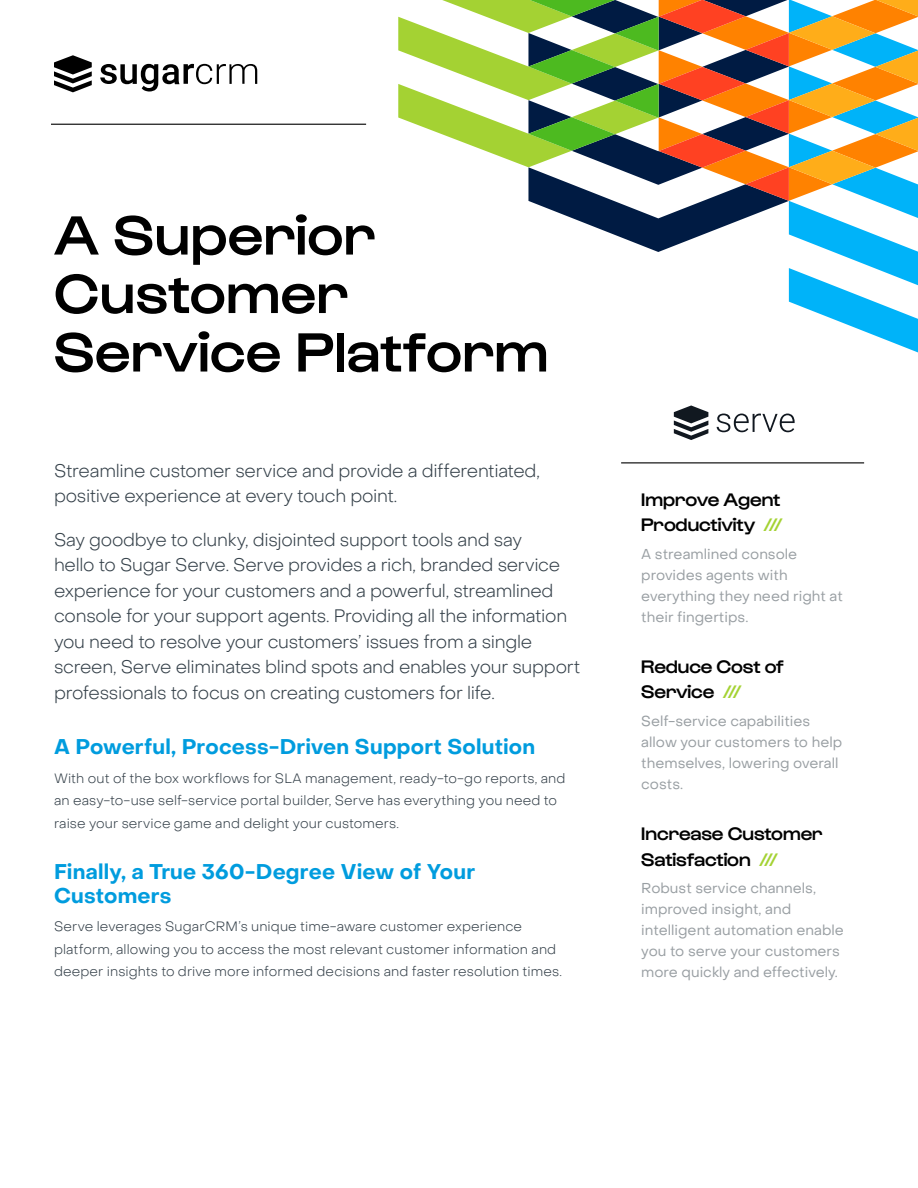
<style>
.page{position:relative;width:918px;height:1188px;background:#fff}
.page>*{position:absolute;margin:0;border:0;box-sizing:border-box;transform-origin:0 0}
.t1{font:500 57px/58.5px "Gustavo";letter-spacing:.01em;color:#000}
.t2{font:700 21px/24px "Object Sans";letter-spacing:.01em;color:#009cde}
.t3{font:500 18.75px/25.5px "Gustavo";letter-spacing:-.01em;color:#000}
.t4{font:300 18px/25.5px "Object Sans";letter-spacing:-.015em;color:#333f48}
.t5{font:14.25px/21px "Object Sans";color:#999fa3}
.t6{font:300 13.5px/22.5px "Object Sans";letter-spacing:.01em;color:#333f48}
.s1{color:#a4d233}
</style>
<div class="page">
<svg style="left:398px;top:0;width:520px;height:352px"></svg>
<hr style="left:51px;top:124px;width:315px;height:1px;background:#000">
<hr style="left:621px;top:462px;width:243px;height:1px;background:#000">
<svg style="left:54px;top:55px;width:38px;height:37px"></svg>
<svg style="left:100px;top:64px;width:157px;height:28px"></svg>
<svg style="left:674px;top:405px;width:34px;height:35px"></svg>
<svg style="left:717px;top:414px;width:78px;height:18px"></svg>
<h1 class="t1" style="left:54px;top:211px;width:496px">A Superior<br>Customer<br>Service Platform</h1>
<p class="t4" style="left:54px;top:459px;width:487px">Streamline customer service and provide a differentiated, positive experience at every touch point.</p>
<p class="t4" style="left:54px;top:528px;width:528px">Say goodbye to clunky, disjointed support tools and say<br>hello to Sugar Serve. Serve provides a rich, branded service experience for your customers and a powerful, streamlined console for your support agents. Providing all the information you need to resolve your customers’ issues from a single screen, Serve eliminates blind spots and enables your support professionals to focus on creating customers for life.</p>
<p class="t2" style="left:54px;top:737px;width:483px">A Powerful, Process-Driven Support Solution</p>
<p class="t6" style="left:54px;top:768px;width:513px">With out of the box workflows for SLA management, ready-to-go reports, and an easy-to-use self-service portal builder, Serve has everything you need to raise your service game and delight your customers.</p>
<p class="t2" style="left:54px;top:861px;width:423px">Finally, a True 360-Degree View of Your<br>Customers</p>
<p class="t6" style="left:54px;top:917px;width:510px">Serve leverages SugarCRM’s unique time-aware customer experience platform, allowing you to access the most relevant customer information and deeper insights to drive more informed decisions and faster resolution times.</p>
<p class="t3" style="left:641px;top:488px;width:143px">Improve Agent<br>Productivity <span class="s1">///</span></p>
<p class="t5" style="left:641px;top:545px;width:203px">A streamlined console provides agents with everything they need right at their fingertips.</p>
<p class="t3" style="left:641px;top:655px;width:144px">Reduce Cost of<br>Service <span class="s1">///</span></p>
<p class="t5" style="left:641px;top:712px;width:202px">Self-service capabilities allow your customers to help themselves, lowering overall costs.</p>
<p class="t3" style="left:641px;top:823px;width:183px">Increase Customer<br>Satisfaction <span class="s1">///</span></p>
<p class="t5" style="left:641px;top:879px;width:204px">Robust service channels, improved insight, and intelligent automation enable you to serve your customers more quickly and effectively.</p>
</div>
